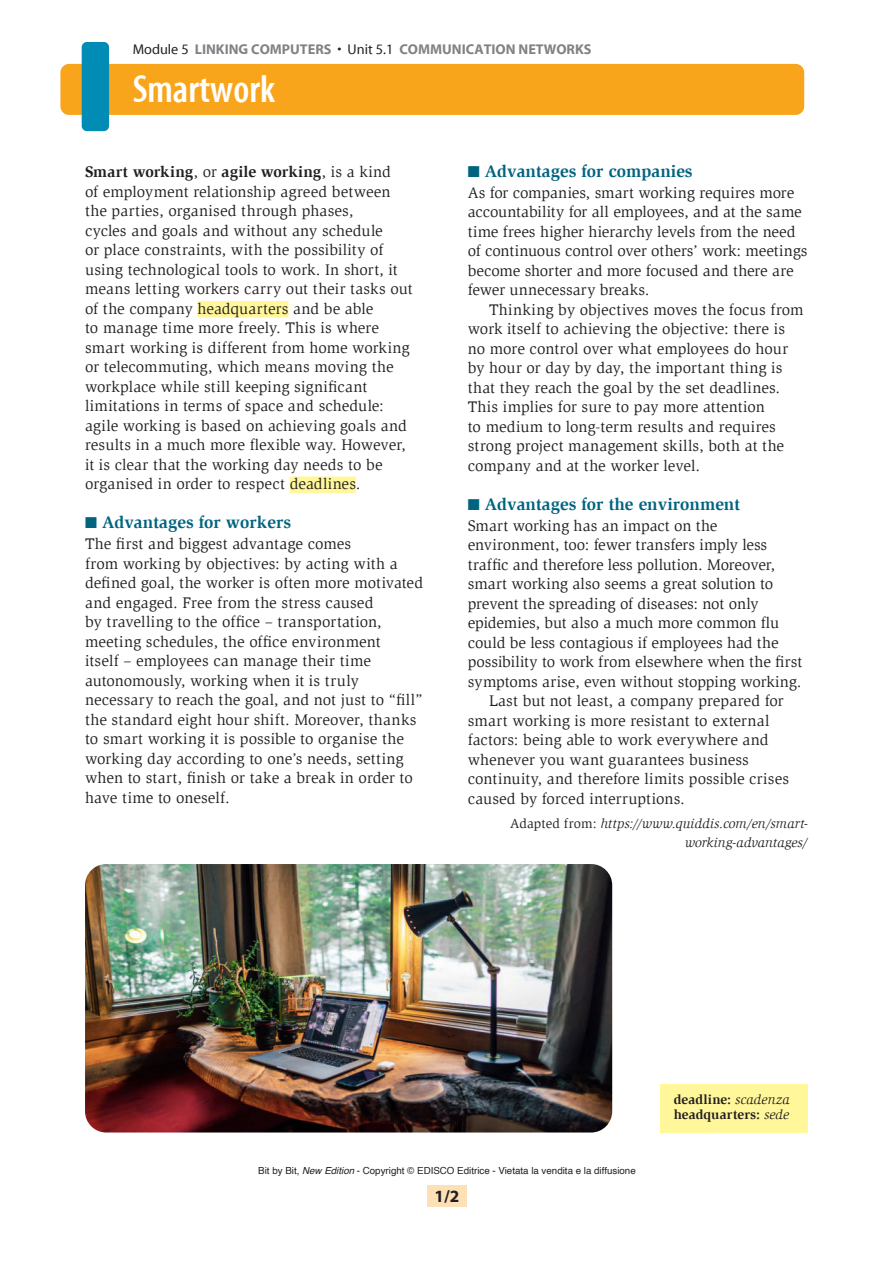
<style>
.page{position:relative;width:893px;height:1263px;background:#fff}
.page>*{position:absolute;margin:0;border:0;box-sizing:border-box;transform-origin:0 0}
.t1{font:600 condensed 39px "Myriad";color:#fff}
.t2{font:700 17.25px "Slimbach";color:#006480}
.t3{font:700 17.25px "Myriad Pro";color:#231f20}
.t4{font:15.75px/19.5px "Slimbach Std";color:#231f20}
.t5{font:700 14.25px "Myriad";color:#808285}
.t6{font:italic 13.5px/19.5px "Slimbach Std";letter-spacing:.005em;color:#231f20;text-align:right}
.t7{font:700 13.5px/15.8px "Slimbach Std";letter-spacing:.005em;color:#231f20}
.t8{font:9.75px "Helvetica";color:#231f20}
.s1{font-weight:400;color:#231f20}
.s2{font-weight:700}
.s3{font-style:normal}
.s4{font-weight:400;font-style:italic}
.s5{font-style:italic}
</style>
<div class="page">
<div style="left:60px;top:64px;width:744px;height:51px;background:#f9a51b;border-radius:9px"></div>
<div style="left:82px;top:42px;width:27px;height:89px;background:#008cb5;border-radius:5px"></div>
<div style="left:427px;top:1185px;width:40px;height:21px;background:#fee0b6"></div>
<div style="left:197px;top:301px;width:91px;height:16px;background:#fff79a"></div>
<div style="left:290px;top:476px;width:66px;height:17px;background:#fff79a"></div>
<img style="left:85px;top:864px;width:527px;height:268px">
<div style="left:660px;top:1083px;width:148px;height:49px;background:#fff79a"></div>
<p class="t5" style="left:133px;top:41px;width:460px"><span class="s1">Module 5</span> LINKING COMPUTERS <span class="s1">• Unit 5.1</span> COMMUNICATION NETWORKS</p>
<h1 class="t1" style="left:133px;top:66px;width:144px">Smartwork</h1>
<p class="t4" style="left:85px;top:163px;width:329px"><span class="s2">Smart working</span>, or <span class="s2">agile working</span>, is a kind<br>of employment relationship agreed between the parties, organised through phases,<br>cycles and goals and without any schedule<br>or place constraints, with the possibility of using technological tools to work. In short, it means letting workers carry out their tasks out of the company headquarters and be able<br>to manage time more freely. This is where smart working is different from home working or telecommuting, which means moving the workplace while still keeping significant limitations in terms of space and schedule: agile working is based on achieving goals and results in a much more flexible way. However, it is clear that the working day needs to be organised in order to respect deadlines.</p>
<p class="t2" style="left:85px;top:516px;width:208px">■ Advantages for workers</p>
<p class="t4" style="left:85px;top:534px;width:340px">The first and biggest advantage comes<br>from working by objectives: by acting with a defined goal, the worker is often more motivated and engaged. Free from the stress caused<br>by travelling to the office – transportation, meeting schedules, the office environment<br>itself – employees can manage their time autonomously, working when it is truly necessary to reach the goal, and not just to “fill” the standard eight hour shift. Moreover, thanks to smart working it is possible to organise the working day according to one’s needs, setting when to start, finish or take a break in order to have time to oneself.</p>
<p class="t2" style="left:468px;top:164px;width:226px">■ Advantages for companies</p>
<p class="t4" style="left:468px;top:183px;width:341px">As for companies, smart working requires more accountability for all employees, and at the same time frees higher hierarchy levels from the need of continuous control over others’ work: meetings become shorter and more focused and there are fewer unnecessary breaks.</p>
<p class="t4" style="left:468px;top:300px;width:337px;text-indent:21px">Thinking by objectives moves the focus from work itself to achieving the objective: there is no more control over what employees do hour by hour or day by day, the important thing is that they reach the goal by the set deadlines.<br>This implies for sure to pay more attention<br>to medium to long-term results and requires strong project management skills, both at the company and at the worker level.</p>
<p class="t2" style="left:468px;top:497px;width:274px">■ Advantages for the environment</p>
<p class="t4" style="left:468px;top:516px;width:251px">Smart working has an impact on the</p>
<p class="t4" style="left:468px;top:535px;width:301px">environment, too: fewer transfers imply less</p>
<p class="t4" style="left:468px;top:555px;width:309px">traffic and therefore less pollution. Moreover,</p>
<p class="t4" style="left:468px;top:574px;width:307px">smart working also seems a great solution to</p>
<p class="t4" style="left:468px;top:594px;width:292px">prevent the spreading of diseases: not only</p>
<p class="t4" style="left:468px;top:613px;width:313px">epidemies, but also a much more common flu</p>
<p class="t4" style="left:468px;top:633px;width:312px">could be less contagious if employees had the</p>
<p class="t4" style="left:468px;top:652px;width:336px">possibility to work from elsewhere when the first</p>
<p class="t4" style="left:468px;top:672px;width:335px">symptoms arise, even without stopping working.</p>
<p class="t4" style="left:489px;top:691px;width:296px">Last but not least, a company prepared for</p>
<p class="t4" style="left:468px;top:711px;width:303px">smart working is more resistant to external</p>
<p class="t4" style="left:468px;top:730px;width:302px">factors: being able to work everywhere and</p>
<p class="t4" style="left:468px;top:750px;width:283px">whenever you want guarantees business</p>
<p class="t4" style="left:468px;top:769px;width:323px">continuity, and therefore limits possible crises</p>
<p class="t4" style="left:468px;top:789px;width:219px">caused by forced interruptions.</p>
<p class="t6" style="left:510px;top:814px;width:299px"><span class="s3">Adapted from:</span> https://www.quiddis.com/en/smart&shy;working-advantages/</p>
<p class="t7" style="left:674px;top:1092px;width:117px">deadline: <span class="s4">scadenza </span>headquarters: <span class="s4">sede</span></p>
<p class="t8" style="left:258px;top:1167px;width:379px">Bit by Bit, <span class="s5">New Edition</span> - Copyright © EDISCO Editrice - Vietata la vendita e la diffusione</p>
<p class="t3" style="left:435px;top:1185px;width:26px">1/2</p>
</div>
